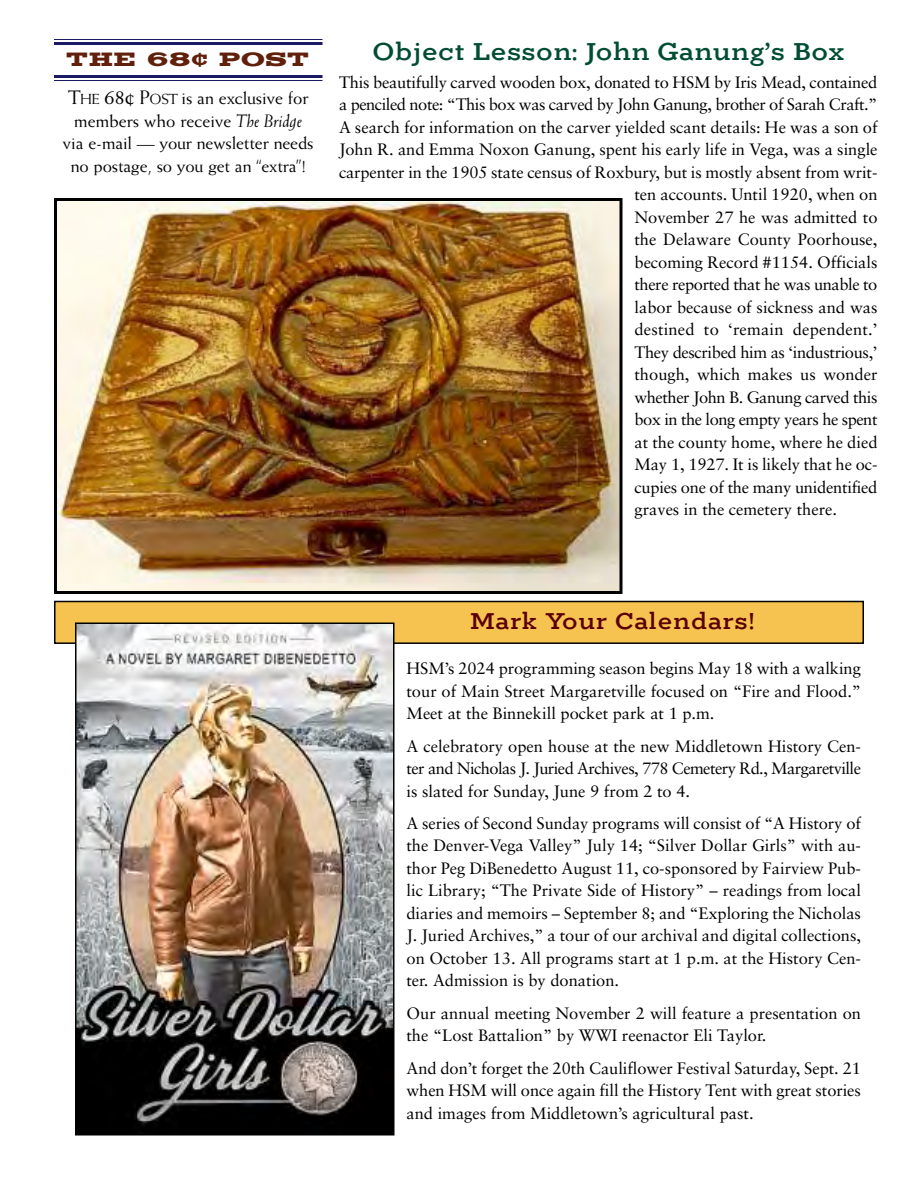
<style>
.page{position:relative;width:918px;height:1188px;background:#fff}
.page>*{position:absolute;margin:0;border:0;box-sizing:border-box;transform-origin:0 0}
.t1{font:30px "LHF Mikes Block";letter-spacing:.04em;color:#60200b}
.t2{font:24px "Quantico HTF Roman";color:#004d33}
.t3{font:22.5px "Quantico HTF Roman";letter-spacing:.015em;color:#5a0008}
.t4{font:18px/22.5px "Weiss";letter-spacing:-.01em;color:#000;text-align:center}
.t5{font:16.5px/22.5px "Sabon";color:#000;text-align:justify}
.t6{font:16.5px "Sabon";letter-spacing:-.03em;color:#000}
.t7{font:16.5px "Sabon";letter-spacing:-.025em;color:#000}
.t8{font:16.5px "Sabon";letter-spacing:-.02em;color:#000}
.s1{font-size:19.5px}
.s2{font-size:14.7px}
.s3{font-size:21px}
.s4{font-style:italic}
</style>
<div class="page">
<div style="left:55px;top:602px;width:808px;height:41px;background:#f6c350"></div>
<div style="left:54px;top:601px;width:810px;height:43px;border:2px solid #000"></div>
<img style="left:78px;top:625px;width:314px;height:508px">
<div style="left:75px;top:622px;width:320px;height:514px;border:2px solid #000"></div>
<hr style="left:54px;top:39px;width:269px;height:1px;background:#1a1a66">
<hr style="left:54px;top:42px;width:269px;height:3px;background:#1a1a66">
<hr style="left:54px;top:75px;width:269px;height:3px;background:#1a1a66">
<hr style="left:54px;top:80px;width:269px;height:1px;background:#1a1a66">
<img style="left:58px;top:202px;width:560px;height:388px">
<div style="left:54px;top:198px;width:568px;height:396px;border:3px solid #000"></div>
<h1 class="t1" style="left:67px;top:47px;width:244px">The 68¢ Post</h1>
<p class="t4" style="left:63px;top:87px;width:252px"><span class="s1">T</span><span class="s2">HE</span> <span class="s3">68¢</span> <span class="s1">P</span><span class="s2">OST</span> is an exclusive for members who receive <span class="s4">The Bridge </span>via e-mail — your news letter needs no postage, so you get an “extra”<span class="s3">!</span></p>
<h2 class="t2" style="left:372px;top:35px;width:474px">Object Lesson: John Ganung’s Box</h2>
<p class="t5" style="left:339px;top:70px;width:540px">This beautifully carved wooden box, donated to HSM by Iris Mead, contained</p>
<p class="t6" style="left:339px;top:95px;width:540px">a penciled note: “This box was carved by John Ganung, brother of Sarah Craft.”</p>
<p class="t5" style="left:339px;top:115px;width:540px">A search for information on the carver yielded scant details: He was a son of</p>
<p class="t5" style="left:339px;top:138px;width:540px">John R. and Emma Noxon Ganung, spent his early life in Vega, was a single</p>
<p class="t5" style="left:339px;top:160px;width:540px">carpenter in the 1905 state census of Roxbury, but is mostly absent from writ-</p>
<p class="t5" style="left:634px;top:183px;width:245px">ten accounts. Until 1920, when on</p>
<p class="t5" style="left:634px;top:205px;width:245px">November 27 he was admitted to</p>
<p class="t5" style="left:634px;top:228px;width:245px">the Delaware County Poorhouse,</p>
<p class="t5" style="left:634px;top:250px;width:245px">becoming Record #1154. Officials</p>
<p class="t7" style="left:634px;top:275px;width:245px">there reported that he was unable to</p>
<p class="t5" style="left:634px;top:295px;width:245px">labor because of sickness and was</p>
<p class="t5" style="left:634px;top:318px;width:245px">destined to ‘remain dependent.’</p>
<p class="t8" style="left:634px;top:342px;width:245px">They described him as ‘industrious,’</p>
<p class="t5" style="left:634px;top:363px;width:245px">though, which makes us wonder</p>
<p class="t7" style="left:634px;top:387px;width:245px">whether John B. Ganung carved this</p>
<p class="t6" style="left:634px;top:410px;width:245px">box in the long empty years he spent</p>
<p class="t5" style="left:634px;top:431px;width:245px">at the county home, where he died</p>
<p class="t5" style="left:634px;top:453px;width:245px">May 1, 1927. It is likely that he oc-</p>
<p class="t5" style="left:634px;top:476px;width:245px">cupies one of the many unidentified</p>
<p class="t5" style="left:634px;top:498px;width:204px">graves in the cemetery there.</p>
<h3 class="t3" style="left:470px;top:606px;width:287px">Mark Your Calendars!</h3>
<p class="t5" style="left:406px;top:657px;width:456px">HSM’s 2024 programming season begins May 18 with a walking tour of Main Street Margaretville focused on “Fire and Flood.” Meet at the Binnekill pocket park at 1 p.m.</p>
<p class="t5" style="left:406px;top:734px;width:456px">A celebratory open house at the new Middletown History Cen&shy;ter and Nicholas J. Juried Archives, 778 Cemetery Rd., Margaretville is slated for Sunday, June 9 from 2 to 4.</p>
<p class="t5" style="left:406px;top:812px;width:456px">A series of Second Sunday programs will consist of “A History of the Denver-Vega Valley” July 14; “Silver Dollar Girls” with au&shy;thor Peg DiBenedetto August 11, co-sponsored by Fairview Pub&shy;lic Library; “The Private Side of History” – readings from local diaries and memoirs – September 8; and “Exploring the Nicholas J. Juried Archives,” a tour of our archival and digital collections, on October 13. All programs start at 1 p.m. at the History Cen&shy;ter. Admission is by donation.</p>
<p class="t5" style="left:406px;top:1002px;width:456px">Our annual meeting November 2 will feature a presentation on the “Lost Battalion” by WWI reenactor Eli Taylor.</p>
<p class="t5" style="left:406px;top:1057px;width:456px">And don’t forget the 20th Cauliflower Festival Saturday, Sept. 21 when HSM will once again fill the History Tent with great stories and images from Middletown’s agricultural past.</p>
</div>
